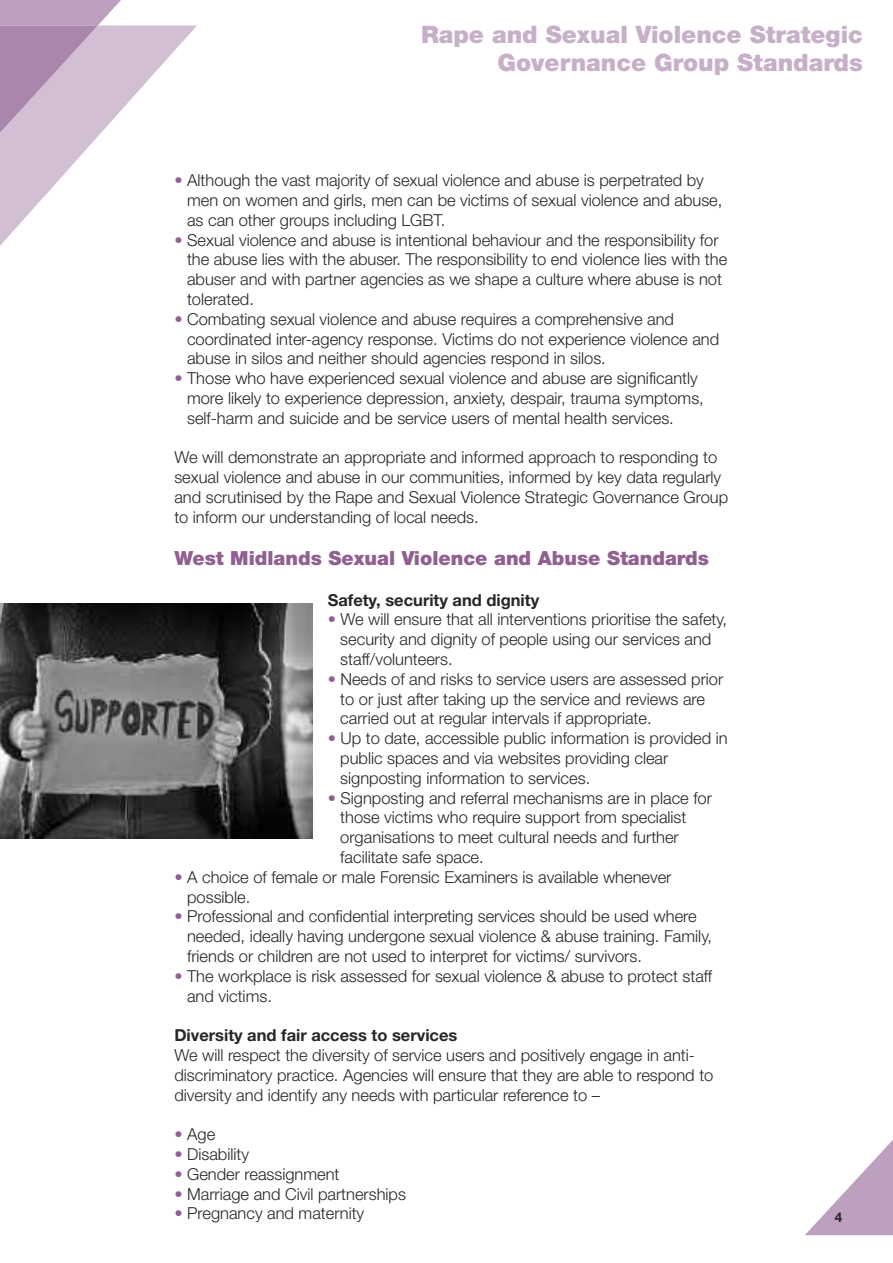
<style>
.page{position:relative;width:893px;height:1263px;background:#fff}
.page>*{position:absolute;margin:0;border:0;box-sizing:border-box;transform-origin:0 0}
.t1{font:900 24px/28.8px "Helvetica Neue LT";color:#c8afc9;text-align:right}
.t2{font:900 19.5px "Helvetica Neue LT";color:#916092}
.t3{font:300 16.5px/19.8px "Helvetica Neue LT";color:#272627}
.t4{font:700 16.5px "Helvetica Neue LT";color:#272627}
.t5{font:700 13.5px "Helvetica Neue LT";color:#272627}
.s1{color:#916092}
</style>
<div class="page">
<svg style="left:0;top:26px;width:197px;height:220px"></svg>
<svg style="left:0;top:0;width:133px;height:151px"></svg>
<svg style="left:805px;top:1140px;width:88px;height:95px"></svg>
<img style="left:0;top:604px;width:313px;height:234px">
<h1 class="t1" style="left:421px;top:22px;width:443px">Rape and Sexual Violence Strategic<br>Governance Group Standards</h1>
<p class="t3" style="left:187px;top:172px;width:537px;text-indent:-13px"><span class="s1">•</span> Although the vast majority of sexual violence and abuse is perpetrated by men on women and girls, men can be victims of sexual violence and abuse, as can other groups including LGBT.</p>
<p class="t3" style="left:187px;top:231px;width:542px;text-indent:-13px"><span class="s1">•</span> Sexual violence and abuse is intentional behaviour and the responsibility for the abuse lies with the abuser. The responsibility to end violence lies with the abuser and with partner agencies as we shape a culture where abuse is not tolerated.</p>
<p class="t3" style="left:187px;top:310px;width:534px;text-indent:-13px"><span class="s1">•</span> Combating sexual violence and abuse requires a comprehensive and coordinated inter-agency response. Victims do not experience violence and abuse in silos and neither should agencies respond in silos.</p>
<p class="t3" style="left:187px;top:370px;width:518px;text-indent:-13px"><span class="s1">•</span> Those who have experienced sexual violence and abuse are significantly more likely to experience depression, anxiety, despair, trauma symptoms, self-harm and suicide and be service users of mental health services.</p>
<p class="t3" style="left:174px;top:449px;width:555px">We will demonstrate an appropriate and informed approach to responding to sexual violence and abuse in our communities, informed by key data regularly and scrutinised by the Rape and Sexual Violence Strategic Governance Group to inform our understanding of local needs.</p>
<p class="t2" style="left:174px;top:551px;width:536px">West Midlands Sexual Violence and Abuse Standards</p>
<p class="t4" style="left:328px;top:594px;width:213px">Safety, security and dignity</p>
<p class="t3" style="left:340px;top:611px;width:388px;text-indent:-13px"><span class="s1">•</span> We will ensure that all interventions prioritise the safety, security and dignity of people using our services and staff/volunteers.</p>
<p class="t3" style="left:340px;top:670px;width:384px;text-indent:-13px"><span class="s1">•</span> Needs of and risks to service users are assessed prior to or just after taking up the service and reviews are carried out at regular intervals if appropriate.</p>
<p class="t3" style="left:340px;top:730px;width:389px;text-indent:-13px"><span class="s1">•</span> Up to date, accessible public information is provided in public spaces and via websites providing clear signposting information to services.</p>
<p class="t3" style="left:340px;top:789px;width:373px;text-indent:-13px"><span class="s1">•</span> Signposting and referral mechanisms are in place for those victims who require support from specialist organisations to meet cultural needs and further facilitate safe space.</p>
<p class="t3" style="left:187px;top:868px;width:486px;text-indent:-13px"><span class="s1">•</span> A choice of female or male Forensic Examiners is available whenever possible.</p>
<p class="t3" style="left:187px;top:908px;width:526px;text-indent:-13px"><span class="s1">•</span> Professional and confidential interpreting services should be used where needed, ideally having undergone sexual violence &amp; abuse training. Family, friends or children are not used to interpret for victims/ survivors.</p>
<p class="t3" style="left:187px;top:967px;width:527px;text-indent:-13px"><span class="s1">•</span> The workplace is risk assessed for sexual violence &amp; abuse to protect staff and victims.</p>
<p class="t4" style="left:174px;top:1029px;width:285px">Diversity and fair access to services</p>
<p class="t3" style="left:174px;top:1047px;width:541px">We will respect the diversity of service users and positively engage in anti&shy;discriminatory practice. Agencies will ensure that they are able to respond to diversity and identify any needs with particular reference to –</p>
<p class="t3" style="left:174px;top:1126px;width:42px"><span class="s1">•</span> Age</p>
<p class="t3" style="left:174px;top:1146px;width:76px"><span class="s1">•</span> Disability</p>
<p class="t3" style="left:174px;top:1165px;width:167px"><span class="s1">•</span> Gender reassignment</p>
<p class="t3" style="left:174px;top:1185px;width:233px"><span class="s1">•</span> Marriage and Civil partnerships</p>
<p class="t3" style="left:174px;top:1205px;width:191px"><span class="s1">•</span> Pregnancy and maternity</p>
<p class="t5" style="left:835px;top:1212px;width:9px">4</p>
</div>
